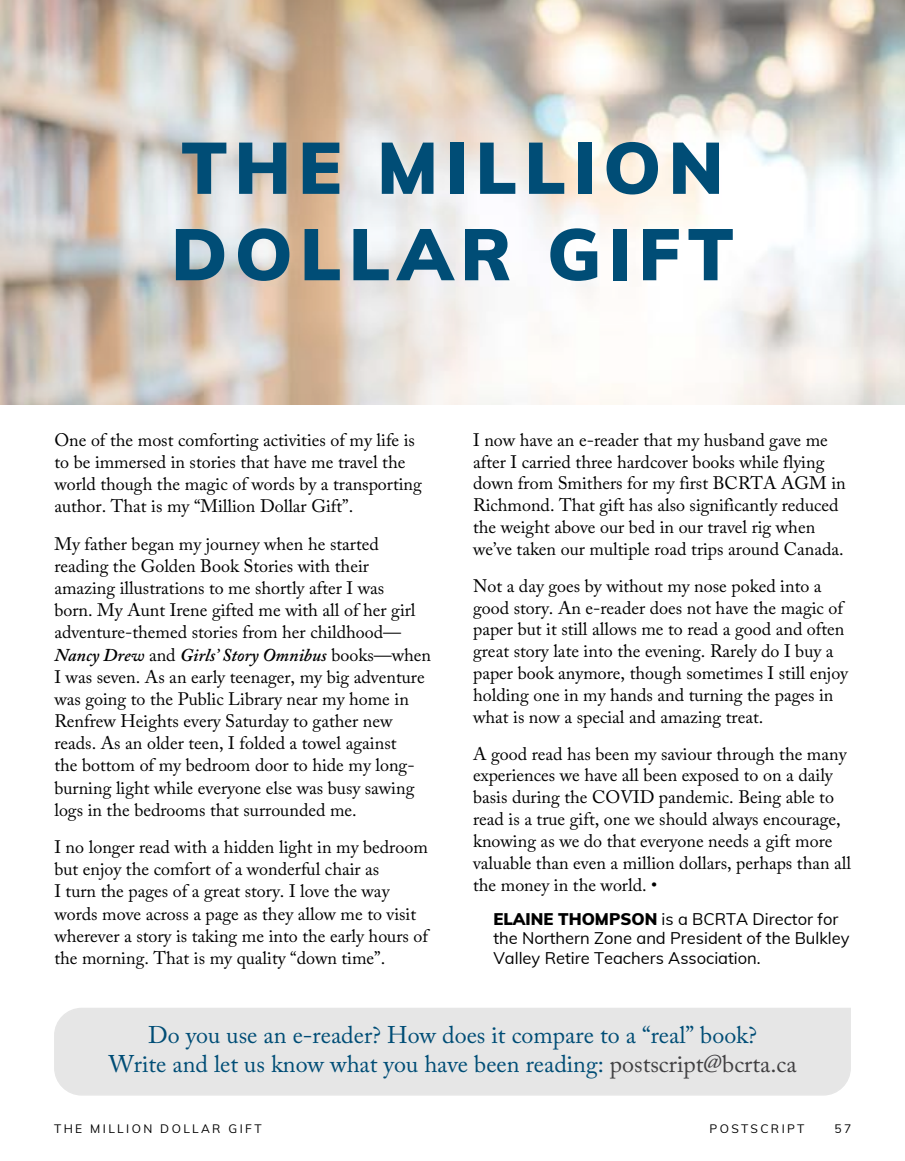
<style>
.page{position:relative;width:905px;height:1161px;background:#fff}
.page>*{position:absolute;margin:0;border:0;box-sizing:border-box;transform-origin:0 0}
.t1{font:900 72px/86.4px "Muli";letter-spacing:.1em;color:#004d76}
.t2{font:24px/28.8px "Adobe Caslon Pro";color:#004d76;text-align:center}
.t3{font:18px/22.2px "Adobe Caslon Pro";color:#000}
.t4{font:16.5px/19.5px "Muli";color:#000}
.t5{font:12px "Muli";letter-spacing:.2em;color:#000}
.s1{font-weight:600;font-style:italic}
.s2{font-weight:900}
.s3{color:#414042}
</style>
<div class="page">
<div style="left:54px;top:1008px;width:797px;height:88px;background:#e6e6e6"></div>
<img style="left:0;top:0;width:904px;height:404px">
<h1 class="t1" style="left:171px;top:121px;width:564px">THE MILLION<br>DOLLAR GIFT</h1>
<p class="t3" style="left:54px;top:428px;width:369px">One of the most comforting activities of my life is to be immersed in stories that have me travel the world though the magic of words by a transporting author. That is my “Million Dollar Gift”.</p>
<p class="t3" style="left:54px;top:532px;width:378px">My father began my journey when he started reading the Golden Book Stories with their amazing illustrations to me shortly after I was<br>born. My Aunt Irene gifted me with all of her girl adventure-themed stories from her childhood— <span class="s1">Nancy Drew</span> and <span class="s1">Girls’ Story Omnibus</span> books—when I was seven. As an early teenager, my big adventure was going to the Public Library near my home in Renfrew Heights every Saturday to gather new reads. As an older teen, I folded a towel against<br>the bottom of my bedroom door to hide my long&shy;burning light while everyone else was busy sawing logs in the bedrooms that surrounded me.</p>
<p class="t3" style="left:54px;top:836px;width:375px">I no longer read with a hidden light in my bedroom but enjoy the comfort of a wonderful chair as<br>I turn the pages of a great story. I love the way words move across a page as they allow me to visit wherever a story is taking me into the early hours of the morning. That is my quality “down time”.</p>
<p class="t3" style="left:473px;top:429px;width:374px">I now have an e-reader that my husband gave me after I carried three hardcover books while flying down from Smithers for my first BCRTA AGM in Richmond. That gift has also significantly reduced the weight above our bed in our travel rig when we’ve taken our multiple road trips around Canada.</p>
<p class="t3" style="left:473px;top:575px;width:376px">Not a day goes by without my nose poked into a good story. An e-reader does not have the magic of paper but it still allows me to read a good and often great story late into the evening. Rarely do I buy a paper book anymore, though sometimes I still enjoy holding one in my hands and turning the pages in what is now a special and amazing treat.</p>
<p class="t3" style="left:473px;top:742px;width:379px">A good read has been my saviour through the many experiences we have all been exposed to on a daily basis during the COVID pandemic. Being able to read is a true gift, one we should always encourage, knowing as we do that everyone needs a gift more valuable than even a million dollars, perhaps than all the money in the world. •</p>
<p class="t4" style="left:493px;top:909px;width:358px"><span class="s2">ELAINE THOMPSON</span> is a BCRTA Director for the Northern Zone and President of the Bulkley<br>Valley Retire Teachers Association.</p>
<h2 class="t2" style="left:109px;top:1020px;width:689px">Do you use an e-reader? How does it compare to a “real” book?<br>Write and let us know what you have been reading: <span class="s3">postscript@bcrta.ca</span></h2>
<p class="t5" style="left:54px;top:1120px;width:209px">THE MILLION DOLLAR GIFT</p>
<p class="t5" style="left:709px;top:1120px;width:96px">POSTSCRIPT</p>
<p class="t5" style="left:834px;top:1120px;width:18px">57</p>
</div>
